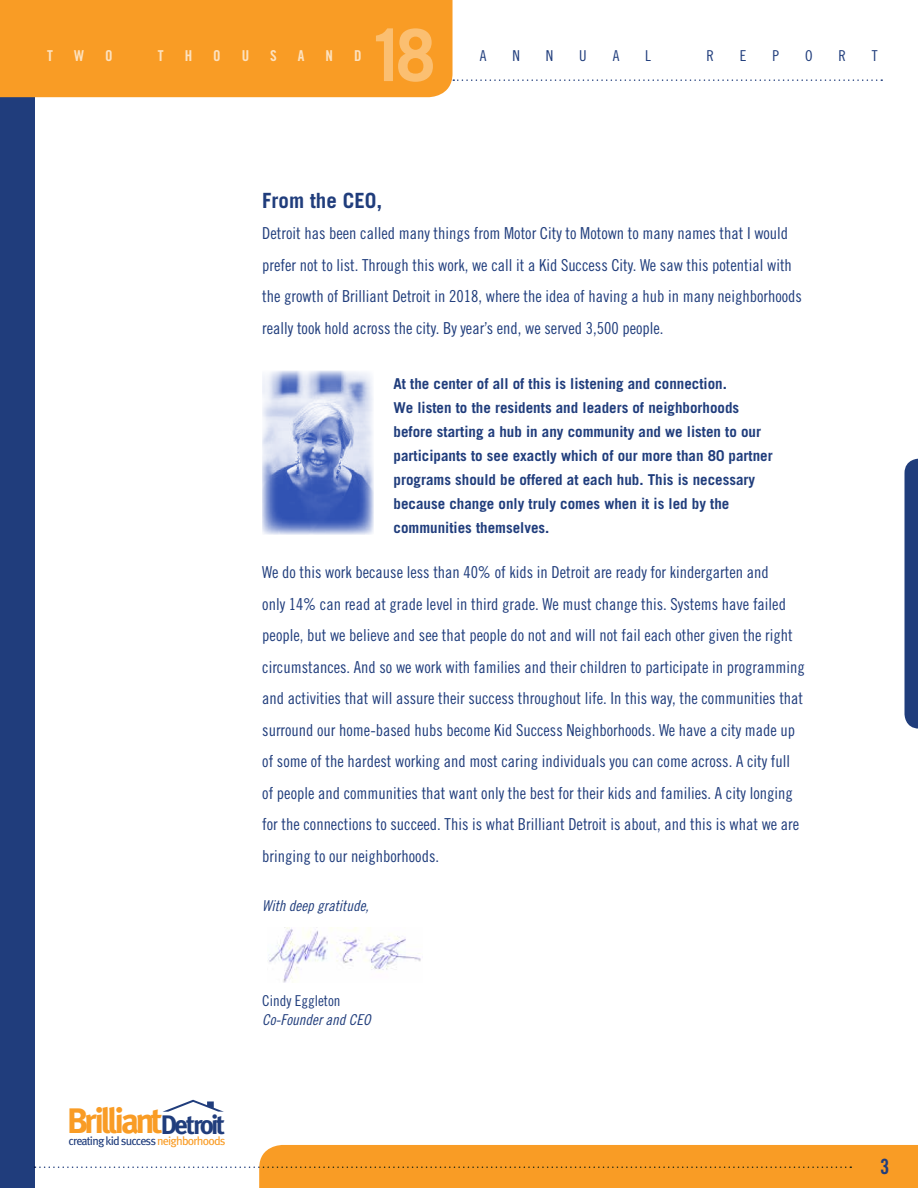
<style>
.page{position:relative;width:918px;height:1188px;background:#fff}
.page>*{position:absolute;margin:0;border:0;box-sizing:border-box;transform-origin:0 0}
.t1{font:700 72px "Trade Gothic";color:#fbbf71}
.t2{font:700 35.4px "Meta";letter-spacing:-.1em;color:#f99c25}
.t3{font:700 21px "Trade Gothic";color:#203d7c}
.t4{font:21px "Trade Gothic Bold Cond Twenty";color:#203d7c}
.t5{font:16.5px/31.5px "Trade Gothic Cond Eighteen";color:#203d7c}
.t6{font:700 15px/24px "Trade Gothic";color:#203d7c}
.t7{font:15px "Trade Gothic Cond Eighteen Obl";color:#203d7c}
.t8{font:15px "Trade Gothic Cond Eighteen";color:#203d7c}
.t9{font:15px "Trade Gothic Bold Cond Twenty";color:#fde2c0}
.t10{font:12px "Meta";letter-spacing:-.065em;color:#203d7c}
.s1{font-size:26.7px;color:#203d7c}
.s2{color:#f99c25}
</style>
<div class="page">
<div style="left:0;top:0;width:35px;height:1188px;background:#203d7c"></div>
<svg style="left:35px;top:1145px;width:883px;height:43px"></svg>
<div style="left:0;top:0;width:453px;height:97px;background:#f99c25"></div>
<svg style="left:453px;top:79px;width:429px;height:2px"></svg>
<svg style="left:163px;top:1100px;width:61px;height:12px"></svg>
<svg style="left:904px;top:459px;width:14px;height:270px;background:#2d4883"></svg>
<img style="left:268px;top:927px;width:153px;height:56px">
<img style="left:262px;top:371px;width:111px;height:164px">
<p class="t9" style="left:47px;top:47px;width:7px">T</p>
<p class="t9" style="left:74px;top:47px;width:12px">W</p>
<p class="t9" style="left:105px;top:47px;width:9px">O</p>
<p class="t9" style="left:158px;top:47px;width:7px">T</p>
<p class="t9" style="left:185px;top:47px;width:9px">H</p>
<p class="t9" style="left:213px;top:47px;width:9px">O</p>
<p class="t9" style="left:242px;top:47px;width:9px">U</p>
<p class="t9" style="left:270px;top:47px;width:8px">S</p>
<p class="t9" style="left:298px;top:47px;width:8px">A</p>
<p class="t9" style="left:326px;top:47px;width:9px">N</p>
<p class="t9" style="left:354px;top:47px;width:9px">D</p>
<h1 class="t1" style="left:367px;top:11px;width:70px">18</h1>
<p class="t8" style="left:480px;top:47px;width:8px">A</p>
<p class="t8" style="left:512px;top:47px;width:9px">N</p>
<p class="t8" style="left:546px;top:47px;width:9px">N</p>
<p class="t8" style="left:579px;top:47px;width:9px">U</p>
<p class="t8" style="left:613px;top:47px;width:8px">A</p>
<p class="t8" style="left:645px;top:47px;width:7px">L</p>
<p class="t8" style="left:706px;top:47px;width:9px">R</p>
<p class="t8" style="left:740px;top:47px;width:8px">E</p>
<p class="t8" style="left:772px;top:47px;width:8px">P</p>
<p class="t8" style="left:805px;top:47px;width:9px">O</p>
<p class="t8" style="left:838px;top:47px;width:9px">R</p>
<p class="t8" style="left:872px;top:47px;width:7px">T</p>
<p class="t3" style="left:262px;top:188px;width:122px">From the CEO,</p>
<p class="t5" style="left:262px;top:218px;width:541px">Detroit has been called many things from Motor City to Motown to many names that I would prefer not to list. Through this work, we call it a Kid Success City. We saw this potential with the growth of Brilliant Detroit in 2018, where the idea of having a hub in many neighborhoods really took hold across the city. By year’s end, we served 3,500 people.</p>
<p class="t6" style="left:394px;top:372px;width:381px">At the center of all of this is listening and connection.<br>We listen to the residents and leaders of neighborhoods before starting a hub in any community and we listen to our participants to see exactly which of our more than 80 partner programs should be offered at each hub. This is necessary because change only truly comes when it is led by the communities themselves.</p>
<p class="t5" style="left:262px;top:557px;width:544px">We do this work because less than 40% of kids in Detroit are ready for kindergarten and<br>only 14% can read at grade level in third grade. We must change this. Systems have failed people, but we believe and see that people do not and will not fail each other given the right circumstances. And so we work with families and their children to participate in programming and activities that will assure their success throughout life. In this way, the communities that surround our home-based hubs become Kid Success Neighborhoods. We have a city made up of some of the hardest working and most caring individuals you can come across. A city full of people and communities that want only the best for their kids and families. A city longing for the connections to succeed. This is what Brilliant Detroit is about, and this is what we are bringing to our neighborhoods.</p>
<p class="t7" style="left:262px;top:897px;width:108px">With deep gratitude,</p>
<h2 class="t2" style="left:67px;top:1100px;width:160px">Brilliant<span class="s1">Detroit</span></h2>
<p class="t10" style="left:69px;top:1134px;width:159px">creating kid success <span class="s2">neighborhoods</span></p>
<p class="t8" style="left:262px;top:992px;width:80px">Cindy Eggleton</p>
<p class="t7" style="left:262px;top:1011px;width:110px">Co-Founder and CEO</p>
<p class="t4" style="left:880px;top:1154px;width:11px">3</p>
</div>
